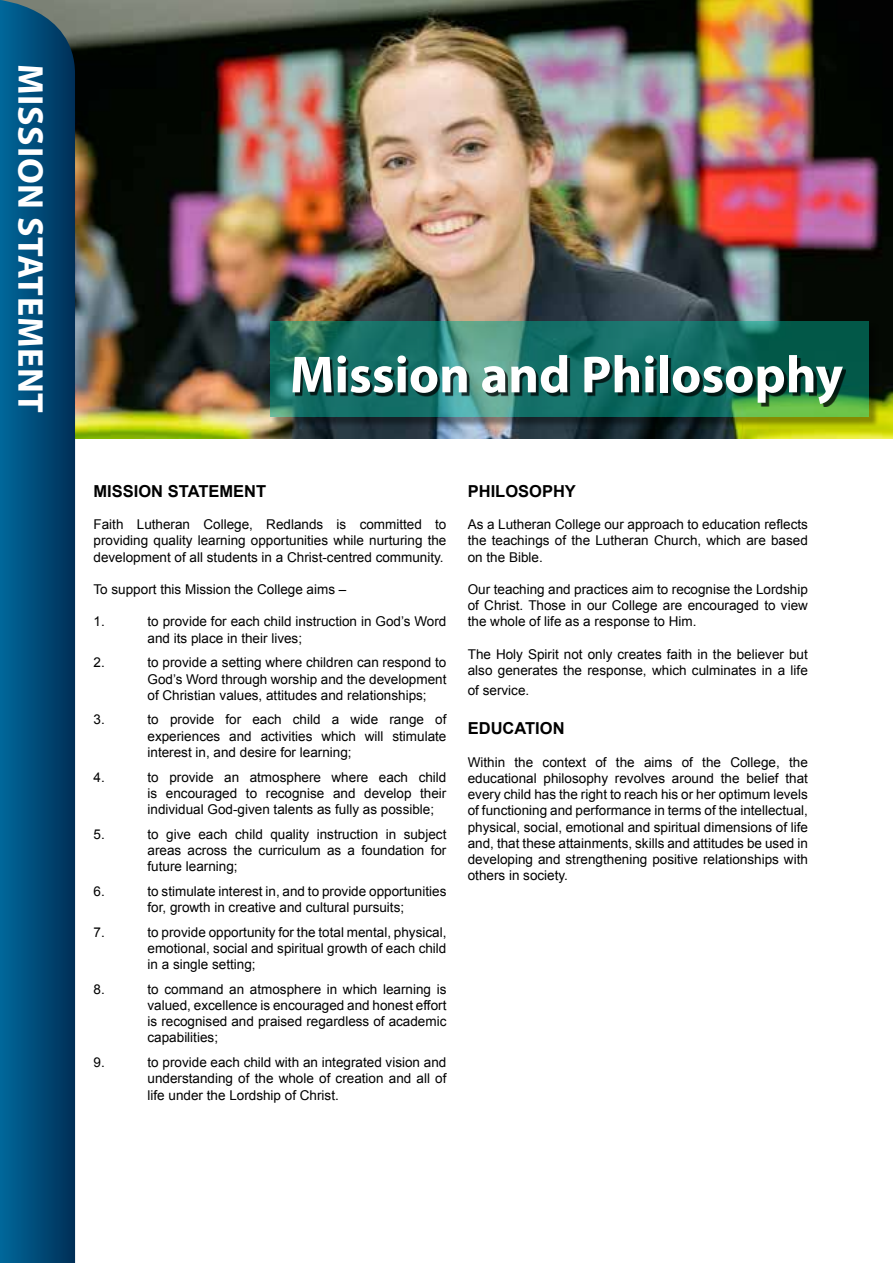
<style>
.page{position:relative;width:893px;height:1263px;background:#fff}
.page>*{position:absolute;margin:0;border:0;box-sizing:border-box;transform-origin:0 0}
.t1{font:700 52.5px "Myriad Pro";color:#fff}
.t2{font:700 36px "Myriad Pro";letter-spacing:.02em;color:#fff}
.t3{font:700 16.5px "Arial";color:#000}
.t4{font:13.5px/16.2px "Arial";color:#000;text-align:justify}
</style>
<div class="page">
<img style="left:75px;top:0;width:818px;height:439px">
<svg style="left:0;top:0;width:75px;height:1263px;background:#014c78"></svg>
<div style="left:271px;top:323px;width:608px;height:104px;background:#000;opacity:.75"></div>
<svg style="left:270px;top:321px;width:598px;height:96px;background:#207765"></svg>
<div style="left:296px;top:358px;width:550px;height:49px;background:#000;opacity:.75"></div>
<h2 class="t2" style="left:54px;top:64px;width:350px;rotate:90deg">MISSION STATEMENT</h2>
<h1 class="t1" style="left:290px;top:340px;width:555px">Mission and Philosophy</h1>
<p class="t3" style="left:94px;top:480px;width:174px">MISSION STATEMENT</p>
<p class="t4" style="left:94px;top:516px;width:354px">Faith Lutheran College, Redlands is committed to providing quality learning opportunities while nurturing the development of all students in a Christ-centred community.</p>
<p class="t4" style="left:94px;top:581px;width:254px">To support this Mission the College aims –</p>
<p class="t4" style="left:94px;top:614px;width:13px">1.</p>
<p class="t4" style="left:148px;top:614px;width:300px">to provide for each child instruction in God’s Word and its place in their lives;</p>
<p class="t4" style="left:94px;top:655px;width:13px">2.</p>
<p class="t4" style="left:148px;top:655px;width:300px">to provide a setting where children can respond to God’s Word through worship and the development of Christian values, attitudes and relationships;</p>
<p class="t4" style="left:94px;top:712px;width:13px">3.</p>
<p class="t4" style="left:148px;top:712px;width:300px">to provide for each child a wide range of experiences and activities which will stimulate interest in, and desire for learning;</p>
<p class="t4" style="left:94px;top:769px;width:13px">4.</p>
<p class="t4" style="left:148px;top:769px;width:300px">to provide an atmosphere where each child is encouraged to recognise and develop their individual God-given talents as fully as possible;</p>
<p class="t4" style="left:94px;top:826px;width:13px">5.</p>
<p class="t4" style="left:148px;top:826px;width:300px">to give each child quality instruction in subject areas across the curriculum as a foundation for future learning;</p>
<p class="t4" style="left:94px;top:883px;width:13px">6.</p>
<p class="t4" style="left:148px;top:883px;width:300px">to stimulate interest in, and to provide opportunities for, growth in creative and cultural pursuits;</p>
<p class="t4" style="left:94px;top:924px;width:13px">7.</p>
<p class="t4" style="left:148px;top:924px;width:300px">to provide opportunity for the total mental, physical, emotional, social and spiritual growth of each child in a single setting;</p>
<p class="t4" style="left:94px;top:981px;width:13px">8.</p>
<p class="t4" style="left:148px;top:981px;width:300px">to command an atmosphere in which learning is valued, excellence is encouraged and honest effort is recognised and praised regardless of academic capabilities;</p>
<p class="t4" style="left:94px;top:1054px;width:13px">9.</p>
<p class="t4" style="left:148px;top:1054px;width:300px">to provide each child with an integrated vision and understanding of the whole of creation and all of life under the Lordship of Christ.</p>
<p class="t3" style="left:468px;top:480px;width:110px">PHILOSOPHY</p>
<p class="t4" style="left:468px;top:516px;width:342px">As a Lutheran College our approach to education reflects the teachings of the Lutheran Church, which are based on the Bible.</p>
<p class="t4" style="left:468px;top:581px;width:342px">Our teaching and practices aim to recognise the Lordship of Christ. Those in our College are encouraged to view the whole of life as a response to Him.</p>
<p class="t4" style="left:468px;top:646px;width:342px">The Holy Spirit not only creates faith in the believer but also generates the response, which culminates in a life</p>
<p class="t4" style="left:468px;top:682px;width:63px">of service.</p>
<p class="t3" style="left:468px;top:718px;width:98px">EDUCATION</p>
<p class="t4" style="left:468px;top:754px;width:342px">Within the context of the aims of the College, the educational philosophy revolves around the belief that every child has the right to reach his or her optimum levels of functioning and performance in terms of the intellectual, physical, social, emotional and spiritual dimensions of life and, that these attainments, skills and attitudes be used in developing and strengthening positive relationships with others in society.</p>
</div>
